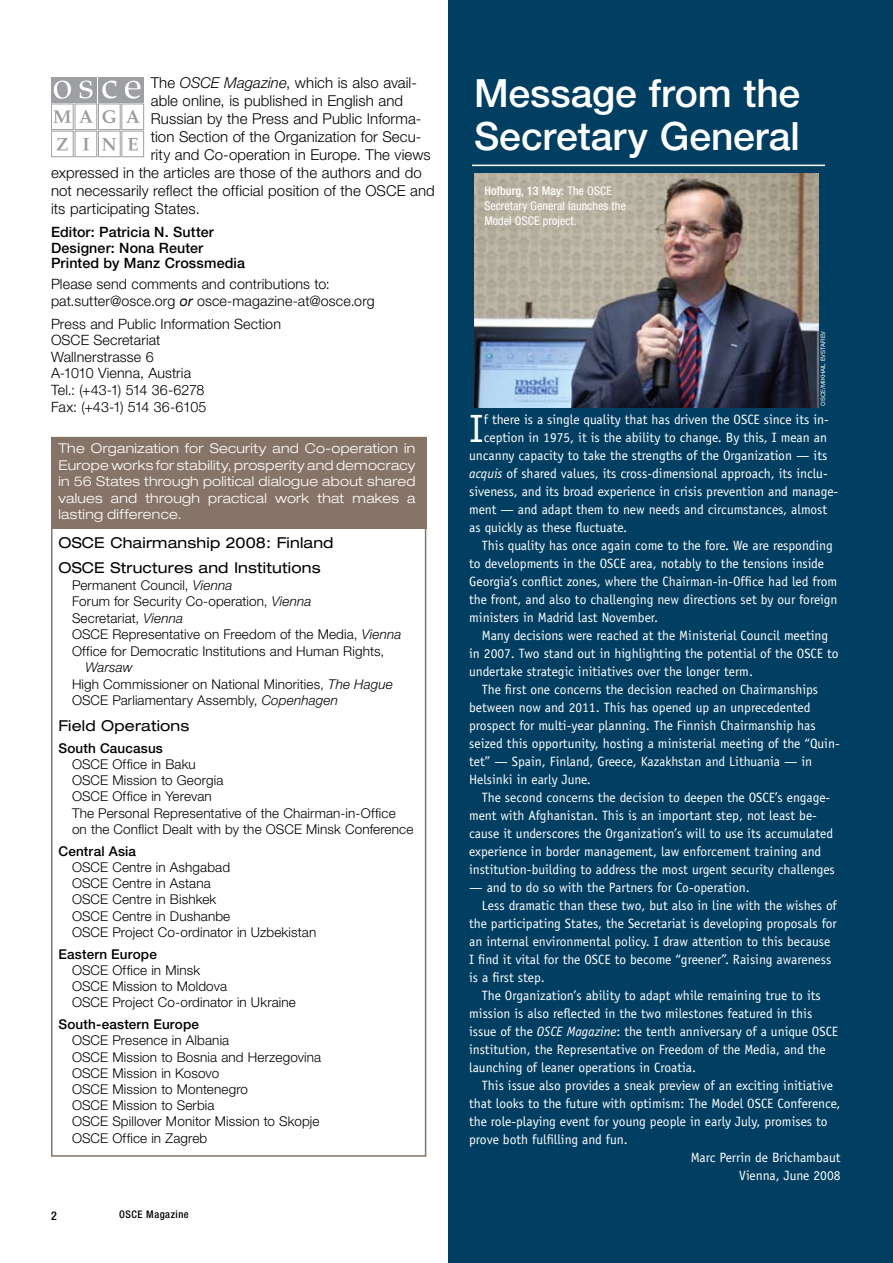
<style>
.page{position:relative;width:893px;height:1263px;background:#fff}
.page>*{position:absolute;margin:0;border:0;box-sizing:border-box;transform-origin:0 0}
.t1{font:39.45px "Officina Sans";color:#fff}
.t2{font:500 39px/43.5px "Helvetica Neue";color:#fff}
.t3{font:300 15px "Helvetica Neue";letter-spacing:.005em;color:#000}
.t4{font:expanded 15px/24.8px "Helvetica Neue";letter-spacing:.01em;color:#000}
.t5{font:300 14.25px/16.5px "Helvetica Neue";letter-spacing:.005em;color:#000}
.t6{font:500 14.25px/15.8px "Helvetica Neue";letter-spacing:.01em;color:#000}
.t7{font:13.5px "Officina Sans";color:#fff}
.t8{font:300 13.5px/16.2px "Helvetica Neue";letter-spacing:.01em;color:#000}
.t9{font:300 expanded 13.5px/16.5px "Helvetica Neue";letter-spacing:.02em;color:#fff;text-align:justify}
.t10{font:500 13.5px "Helvetica Neue";letter-spacing:.015em;color:#000}
.t11{font:condensed 12px/15px "Helvetica Neue";letter-spacing:.005em;color:#fff}
.t12{font:500 condensed 12px "Helvetica Neue";color:#000}
.t13{font:500 condensed 10.5px "Helvetica Neue";letter-spacing:.05em;color:#000}
.t14{font:6px "Helvetica Neue";color:#fff}
.s1{font-style:italic}
.s2{font-weight:400;font-style:italic}
.s3{font-weight:500}
</style>
<div class="page">
<div style="left:449px;top:0;width:444px;height:1263px;background:#003f62"></div>
<hr style="left:472px;top:165px;width:353px;height:1px;background:#fff">
<div style="left:122px;top:77px;width:22px;height:25px;background:#9d9fa2"></div>
<div style="left:98px;top:77px;width:22px;height:25px;background:#9d9fa2"></div>
<div style="left:75px;top:77px;width:22px;height:25px;background:#9d9fa2"></div>
<div style="left:51px;top:77px;width:22px;height:25px;background:#9d9fa2"></div>
<svg style="left:51px;top:81px;width:93px;height:76px"></svg>
<div style="left:51px;top:437px;width:375px;height:92px;background:#877468"></div>
<img style="left:474px;top:173px;width:345px;height:234px">
<p class="t3" style="left:151px;top:74px;width:268px">The <span class="s1">OSCE Magazine</span>, which is also avail-</p>
<p class="t3" style="left:151px;top:92px;width:254px">able online, is published in English and</p>
<p class="t3" style="left:151px;top:110px;width:272px">Russian by the Press and Public Informa-</p>
<p class="t3" style="left:151px;top:128px;width:272px">tion Section of the Organization for Secu-</p>
<p class="t3" style="left:151px;top:146px;width:281px">rity and Co-operation in Europe. The views</p>
<p class="t3" style="left:51px;top:164px;width:372px">expressed in the articles are those of the authors and do</p>
<p class="t3" style="left:51px;top:182px;width:385px">not necessarily reflect the official position of the OSCE and</p>
<p class="t3" style="left:51px;top:200px;width:150px">its participating States.</p>
<p class="t6" style="left:51px;top:224px;width:196px">Editor: Patricia N. Sutter<br>Designer: Nona Reuter<br>Printed by Manz Crossmedia</p>
<p class="t5" style="left:51px;top:276px;width:325px">Please send comments and contributions to: pat.sutter@osce.org <span class="s2">or</span> osce-magazine-at@osce.org</p>
<p class="t5" style="left:51px;top:315px;width:231px">Press and Public Information Section<br>OSCE Secretariat<br>Wallnerstrasse 6<br>A‑1010 Vienna, Austria<br>Tel.: (+43-1) 514 36-6278<br>Fax: (+43-1) 514 36-6105</p>
<p class="t9" style="left:58px;top:440px;width:358px">The Organization for Security and Co-operation in Europe works for stability, prosperity and democracy in 56 States through political dialogue about shared values and through practical work that makes a lasting difference.</p>
<p class="t4" style="left:58px;top:530px;width:277px">OSCE Chairmanship 2008: Finland<br>OSCE Structures and Institutions</p>
<p class="t8" style="left:72px;top:576px;width:331px">Permanent Council, <span class="s1">Vienna<br></span>Forum for Security Co-operation, <span class="s1">Vienna<br></span>Secretariat, <span class="s1">Vienna<br></span>OSCE Representative on Freedom of the Media, <span class="s1">Vienna </span>Office for Democratic Institutions and Human Rights,</p>
<p class="t8" style="left:72px;top:659px;width:322px;text-indent:14px"><span class="s1">Warsaw<br></span>High Commissioner on National Minorities, <span class="s1">The Hague<br></span>OSCE Parliamentary Assembly, <span class="s1">Copenhagen</span></p>
<p class="t4" style="left:58px;top:713px;width:132px">Field Operations</p>
<p class="t10" style="left:58px;top:740px;width:106px">South Caucasus</p>
<p class="t8" style="left:72px;top:756px;width:343px">OSCE Office in Baku<br>OSCE Mission to Georgia<br>OSCE Office in Yerevan<br>The Personal Representative of the Chairman-in-Office on the Conflict Dealt with by the OSCE Minsk Conference</p>
<p class="t10" style="left:58px;top:843px;width:79px">Central Asia</p>
<p class="t8" style="left:72px;top:859px;width:246px">OSCE Centre in Ashgabad<br>OSCE Centre in Astana<br>OSCE Centre in Bishkek<br>OSCE Centre in Dushanbe<br>OSCE Project Co-ordinator in Uzbekistan</p>
<p class="t10" style="left:58px;top:946px;width:100px">Eastern Europe</p>
<p class="t8" style="left:72px;top:962px;width:225px">OSCE Office in Minsk<br>OSCE Mission to Moldova<br>OSCE Project Co-ordinator in Ukraine</p>
<p class="t10" style="left:58px;top:1016px;width:142px">South-eastern Europe</p>
<p class="t8" style="left:72px;top:1032px;width:251px">OSCE Presence in Albania<br>OSCE Mission to Bosnia and Herzegovina<br>OSCE Mission in Kosovo<br>OSCE Mission to Montenegro<br>OSCE Mission to Serbia<br>OSCE Spillover Monitor Mission to Skopje<br>OSCE Office in Zagreb</p>
<p class="t12" style="left:51px;top:1208px;width:7px">2</p>
<p class="t13" style="left:119px;top:1208px;width:71px">OSCE Magazine</p>
<h2 class="t2" style="left:474px;top:71px;width:328px">Message from the<br>Secretary General</h2>
<p class="t11" style="left:484px;top:183px;width:143px"><span class="s3">Hofburg, 13 May:</span> The OSCE<br>Secretary General launches the<br>Model OSCE project.</p>
<p class="t14" style="left:819px;top:406px;width:76px;rotate:-90deg">OSCE/Mikhail Evstafiev</p>
<h1 class="t1" style="left:469px;top:406px;width:16px">I</h1>
<p class="t7" style="left:484px;top:412px;width:347px">f there is a single quality that has driven the OSCE since its in-</p>
<p class="t7" style="left:484px;top:430px;width:345px">ception in 1975, it is the ability to change. By this, I mean an</p>
<p class="t7" style="left:469px;top:448px;width:360px">uncanny capacity to take the strengths of the Organization — its</p>
<p class="t7" style="left:469px;top:466px;width:360px"><span class="s1">acquis</span> of shared values, its cross-dimensional approach, its inclu-</p>
<p class="t7" style="left:469px;top:484px;width:371px">siveness, and its broad experience in crisis prevention and manage-</p>
<p class="t7" style="left:469px;top:502px;width:360px">ment — and adapt them to new needs and circumstances, almost</p>
<p class="t7" style="left:469px;top:519px;width:160px">as quickly as these fluctuate.</p>
<p class="t7" style="left:482px;top:537px;width:352px">This quality has once again come to the fore. We are responding</p>
<p class="t7" style="left:469px;top:555px;width:356px">to developments in the OSCE area, notably to the tensions inside</p>
<p class="t7" style="left:469px;top:573px;width:370px">Georgia’s conflict zones, where the Chairman-in-Office had led from</p>
<p class="t7" style="left:469px;top:591px;width:370px">the front, and also to challenging new directions set by our foreign</p>
<p class="t7" style="left:469px;top:609px;width:191px">ministers in Madrid last November.</p>
<p class="t7" style="left:482px;top:627px;width:348px">Many decisions were reached at the Ministerial Council meeting</p>
<p class="t7" style="left:469px;top:645px;width:371px">in 2007. Two stand out in highlighting the potential of the OSCE to</p>
<p class="t7" style="left:469px;top:663px;width:285px">undertake strategic initiatives over the longer term.</p>
<p class="t7" style="left:482px;top:681px;width:338px">The first one concerns the decision reached on Chairmanships</p>
<p class="t7" style="left:469px;top:699px;width:343px">between now and 2011. This has opened up an unprecedented</p>
<p class="t7" style="left:469px;top:717px;width:348px">prospect for multi-year planning. The Finnish Chairmanship has</p>
<p class="t7" style="left:469px;top:735px;width:372px">seized this opportunity, hosting a ministerial meeting of the “Quin-</p>
<p class="t7" style="left:469px;top:753px;width:345px">tet” — Spain, Finland, Greece, Kazakhstan and Lithuania — in</p>
<p class="t7" style="left:469px;top:771px;width:123px">Helsinki in early June.</p>
<p class="t7" style="left:482px;top:789px;width:350px">The second concerns the decision to deepen the OSCE’s engage-</p>
<p class="t7" style="left:469px;top:807px;width:349px">ment with Afghanistan. This is an important step, not least be-</p>
<p class="t7" style="left:469px;top:825px;width:366px">cause it underscores the Organization’s will to use its accumulated</p>
<p class="t7" style="left:469px;top:843px;width:354px">experience in border management, law enforcement training and</p>
<p class="t7" style="left:469px;top:861px;width:367px">institution-building to address the most urgent security challenges</p>
<p class="t7" style="left:469px;top:879px;width:282px">— and to do so with the Partners for Co-operation.</p>
<p class="t7" style="left:482px;top:897px;width:356px">Less dramatic than these two, but also in line with the wishes of</p>
<p class="t7" style="left:469px;top:915px;width:369px">the participating States, the Secretariat is developing proposals for</p>
<p class="t7" style="left:469px;top:933px;width:363px">an internal environmental policy. I draw attention to this because</p>
<p class="t7" style="left:469px;top:951px;width:364px">I find it vital for the OSCE to become “greener”. Raising awareness</p>
<p class="t7" style="left:469px;top:969px;width:77px">is a first step.</p>
<p class="t7" style="left:482px;top:987px;width:340px">The Organization’s ability to adapt while remaining true to its</p>
<p class="t7" style="left:469px;top:1005px;width:345px">mission is also reflected in the two milestones featured in this</p>
<p class="t7" style="left:469px;top:1023px;width:371px">issue of the <span class="s1">OSCE Magazine</span>: the tenth anniversary of a unique OSCE</p>
<p class="t7" style="left:469px;top:1041px;width:358px">institution, the Representative on Freedom of the Media, and the</p>
<p class="t7" style="left:469px;top:1059px;width:228px">launching of leaner operations in Croatia.</p>
<p class="t7" style="left:482px;top:1077px;width:353px">This issue also provides a sneak preview of an exciting initiative</p>
<p class="t7" style="left:469px;top:1095px;width:373px">that looks to the future with optimism: The Model OSCE Conference,</p>
<p class="t7" style="left:469px;top:1113px;width:360px">the role-playing event for young people in early July, promises to</p>
<p class="t7" style="left:469px;top:1131px;width:160px">prove both fulfilling and fun.</p>
<p class="t7" style="left:691px;top:1149px;width:151px">Marc Perrin de Brichambaut</p>
<p class="t7" style="left:739px;top:1167px;width:103px">Vienna, June 2008</p>
</div>
